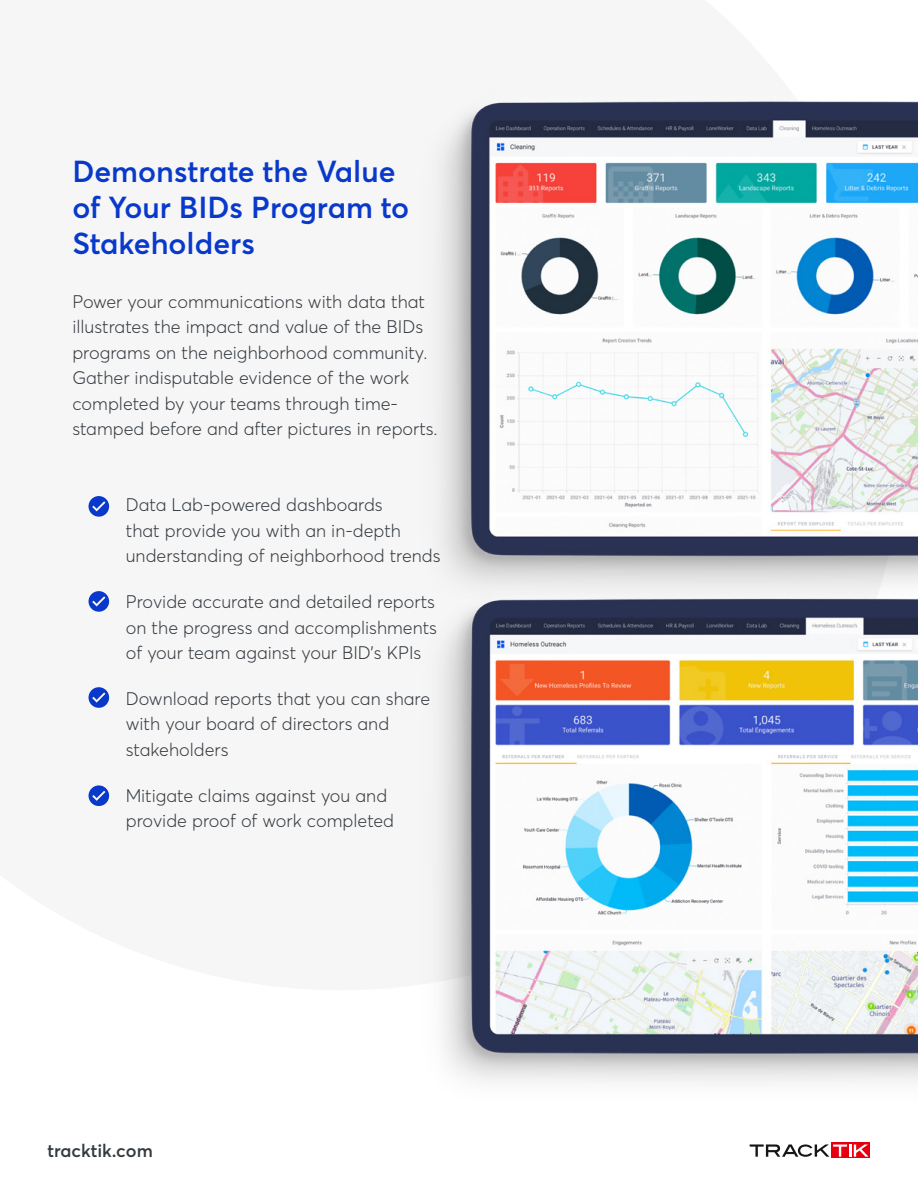
<style>
.page{position:relative;width:918px;height:1188px;background:#fff}
.page>*{position:absolute;margin:0;border:0;box-sizing:border-box;transform-origin:0 0}
.t1{font:600 30px/36px "Averta";color:#0939cb}
.t2{font:300 18px/25.5px "Averta";color:#343a40}
.t3{font:600 18px "Averta";color:#343a40}
</style>
<div class="page">
<div style="left:831px;top:1143px;width:39px;height:15px;background:#e6000f"></div>
<svg style="left:750px;top:1144px;width:118px;height:13px"></svg>
<svg style="left:89px;top:496px;width:20px;height:21px"></svg>
<svg style="left:89px;top:591px;width:20px;height:21px"></svg>
<svg style="left:89px;top:687px;width:20px;height:21px"></svg>
<svg style="left:89px;top:785px;width:20px;height:21px"></svg>
<img style="left:425px;top:95px;width:493px;height:499px">
<img style="left:426px;top:594px;width:492px;height:488px">
<h1 class="t1" style="left:72px;top:153px;width:338px">Demonstrate the Value of Your BIDs Program to<br>Stakeholders</h1>
<p class="t2" style="left:72px;top:289px;width:367px">Power your communications with data that illustrates the impact and value of the BIDs programs on the neighborhood community.<br>Gather indisputable evidence of the work completed by your teams through time&shy;stamped before and after pictures in reports.</p>
<p class="t2" style="left:126px;top:492px;width:316px">Data Lab-powered dashboards<br>that provide you with an in-depth understanding of neighborhood trends</p>
<p class="t2" style="left:126px;top:589px;width:313px;text-align:justify">Provide accurate and detailed reports on the progress and accomplishments of your team against your BID’s KPIs</p>
<p class="t2" style="left:126px;top:686px;width:306px">Download reports that you can share with your board of directors and stakeholders</p>
<p class="t2" style="left:126px;top:782px;width:270px">Mitigate claims against you and provide proof of work completed</p>
<p class="t3" style="left:48px;top:1139px;width:107px">tracktik.com</p>
</div>
